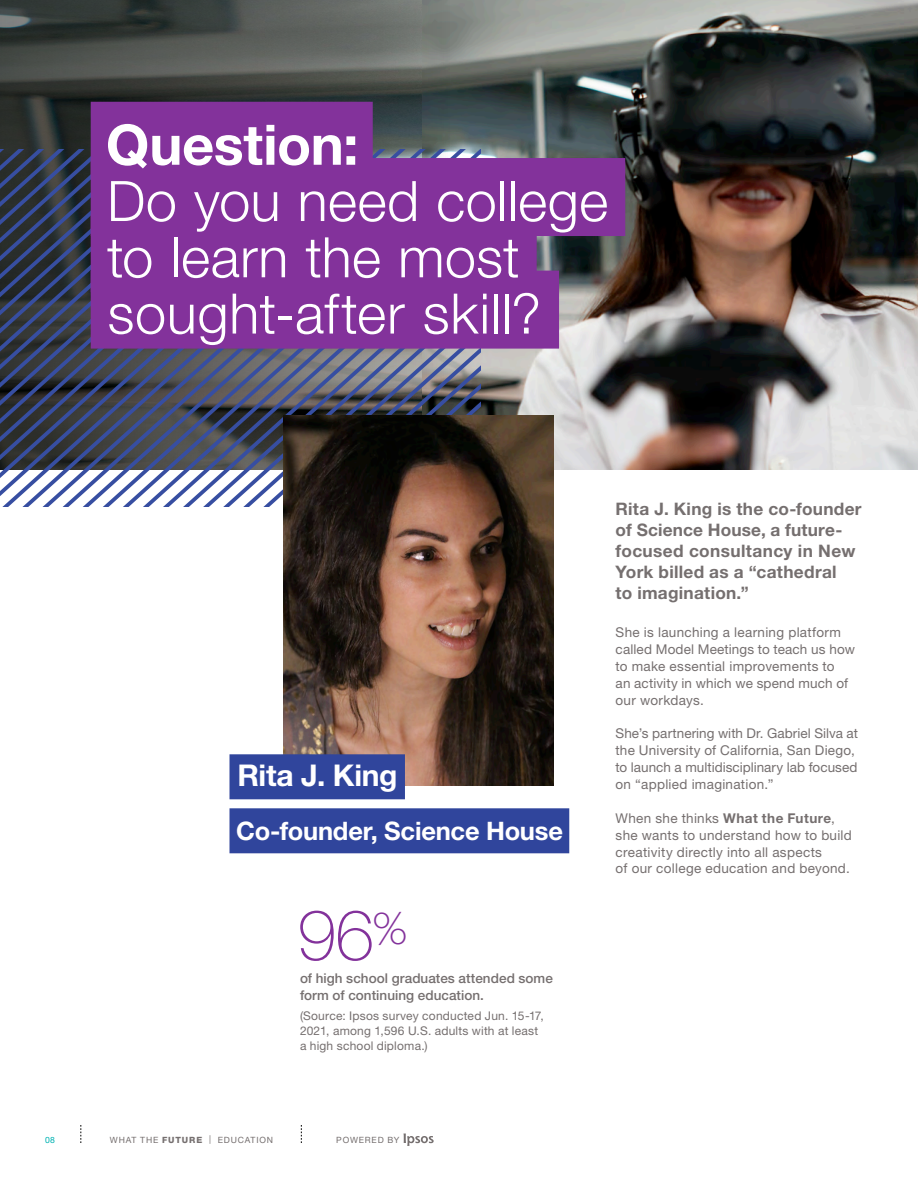
<style>
.page{position:relative;width:918px;height:1188px;background:#fff}
.page>*{position:absolute;margin:0;border:0;box-sizing:border-box;transform-origin:0 0}
.H2__Left{font:100 70.5px "Helvetica Neue LT Std";color:#83329b}
.H2__Left-2{font:300 55.8px/56.2px "Helvetica Neue LT Std";letter-spacing:.005em;color:#fff}
.H4__Left{font:700 30px "Helvetica Neue LT Std";letter-spacing:-.01em;color:#fff}
.H4__Left-2{font:700 25.5px "Helvetica Neue LT Std";letter-spacing:-.01em;color:#fff}
.BC__Left{font:700 17.25px/21px "Helvetica Neue LT Std";letter-spacing:.015em;color:#756f6f}
.BC__Left-2{font:13.5px/16.8px "Helvetica Neue LT Std";letter-spacing:.02em;color:#756f6f}
.BC__Left-3{font:500 13.5px/16.8px "Helvetica Neue LT Std";letter-spacing:.005em;color:#756f6f}
.BC__Left-4{font:12px/14.7px "Helvetica Neue LT Std";letter-spacing:.015em;color:#756f6f}
.t1{font:8.7px "Helvetica Neue LT Std";letter-spacing:.095em;color:#756f6f}
.CN__Left{font:8.7px "Helvetica Neue LT Std";color:#00b2b2}
.s1{font-weight:700}
.s2{font-weight:800}
</style>
<div class="page">
<svg style="left:403px;top:1134px;width:31px;height:12px"></svg>
<img style="left:475px;top:0;width:443px;height:469px">
<svg style="left:0;top:0;width:475px;height:150px;background:#4a504d"></svg>
<svg style="left:0;top:150px;width:481px;height:356px;background:#555b70"></svg>
<img style="left:284px;top:415px;width:270px;height:371px">
<svg style="left:81px;top:1125px;width:1px;height:18px"></svg>
<svg style="left:301px;top:1125px;width:1px;height:18px"></svg>
<div style="left:91px;top:102px;width:282px;height:78px;background:#83329b"></div>
<div style="left:91px;top:158px;width:534px;height:78px;background:#83329b"></div>
<div style="left:91px;top:214px;width:446px;height:78px;background:#83329b"></div>
<div style="left:91px;top:271px;width:468px;height:78px;background:#83329b"></div>
<div style="left:230px;top:754px;width:175px;height:45px;background:#30459c"></div>
<div style="left:230px;top:808px;width:339px;height:45px;background:#30459c"></div>
<p class="H2__Left-2" style="left:106px;top:116px;width:504px"><span class="s1">Question:<br></span>Do you need college to learn the most sought-after skill?</p>
<p class="H4__Left" style="left:237px;top:757px;width:162px">Rita J. King</p>
<p class="H4__Left-2" style="left:236px;top:815px;width:328px">Co-founder, Science House</p>
<p class="H2__Left" style="left:297px;top:895px;width:112px">96<sup>%</sup></p>
<p class="BC__Left-3" style="left:300px;top:970px;width:254px">of high school graduates attended some form of continuing education.</p>
<p class="BC__Left-4" style="left:300px;top:1008px;width:245px">(Source: Ipsos survey conducted Jun. 15-17,<br>2021, among 1,596 U.S. adults with at least a high school diploma.)</p>
<p class="CN__Left" style="left:45px;top:1135px;width:12px">08</p>
<p class="t1" style="left:110px;top:1135px;width:165px">WHAT THE <span class="s2">FUTURE</span> | EDUCATION</p>
<p class="t1" style="left:336px;top:1135px;width:65px">POWERED BY</p>
<p class="BC__Left" style="left:616px;top:498px;width:248px">Rita J. King is the co-founder of Science House, a future&shy;focused consultancy in New<br>York billed as a “cathedral<br>to imagination.”</p>
<p class="BC__Left-2" style="left:616px;top:624px;width:241px">She is launching a learning platform called Model Meetings to teach us how to make essential improvements to<br>an activity in which we spend much of our workdays.</p>
<p class="BC__Left-2" style="left:616px;top:725px;width:244px">She’s partnering with Dr. Gabriel Silva at the University of California, San Diego, to launch a multidisciplinary lab focused on “applied imagination.”</p>
<p class="BC__Left-2" style="left:616px;top:809px;width:238px">When she thinks <span class="s1">What the Future</span>, she wants to understand how to build creativity directly into all aspects<br>of our college education and beyond.</p>
</div>
